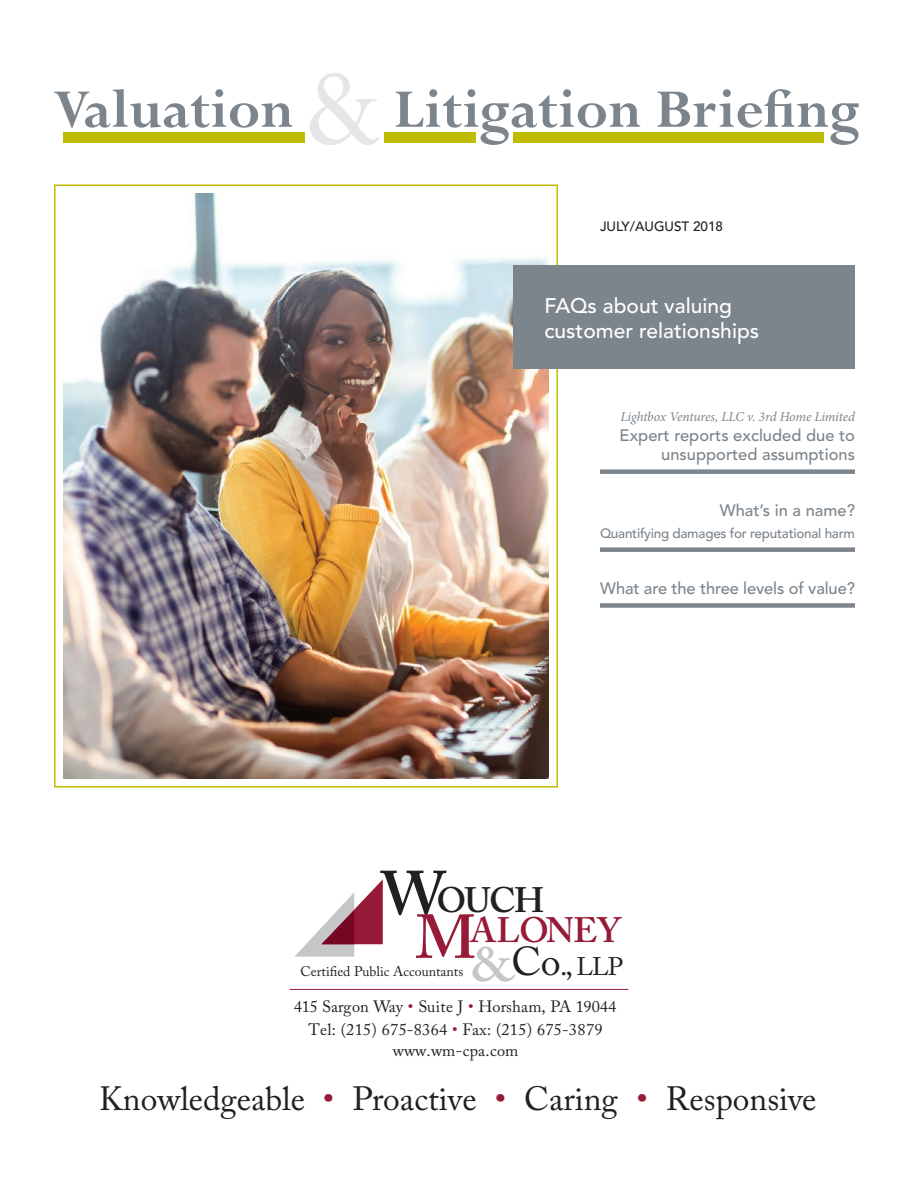
<style>
.page{position:relative;width:918px;height:1188px;background:#fff}
.page>*{position:absolute;margin:0;border:0;box-sizing:border-box;transform-origin:0 0}
.t1{font:700 60px "Perpetua Std";color:#7c858c}
.t2{font:600 35.1px/30.3px "Adobe Caslon Pro";letter-spacing:-.03em;color:#971a38}
.t3{font:33.45px "Adobe Caslon Pro";color:#231f20}
.t4{font:25.2px "Adobe Caslon Pro";color:#231f20}
.t5{font:500 21px/25.2px "Avenir LT Std";color:#fff}
.t6{font:500 16.5px/19.8px "Avenir LT Std";color:#7c858c;text-align:right}
.t7{font:16.35px "Adobe Caslon Pro";color:#231f20}
.t8{font:16.35px "Adobe Caslon Pro";letter-spacing:.02em;color:#231f20}
.t9{font:13.95px "Adobe Caslon Pro";color:#231f20}
.t10{font:500 13.5px "Avenir LT Std";letter-spacing:-.02em;color:#7c858c}
.t11{font:italic 13.5px "Minion Pro";letter-spacing:-.015em;color:#7c858c}
.t12{font:500 13.5px "Avenir LT Std";color:#231f20}
.s1{font-weight:400;font-size:129px;color:#e6e5e7}
.s2{font-size:61.35px;color:#231f20}
.s3{color:#231f20}
.s4{font-size:61.35px}
.s5{font-weight:600;font-size:49.05px;color:#c5c6c8}
.s6{font-size:40.05px}
.s7{font-size:29.25px}
.s8{color:#971a38}
</style>
<div class="page">
<div style="left:54px;top:184px;width:504px;height:604px;border:2px solid #c0bc00"></div>
<img style="left:63px;top:194px;width:486px;height:584px">
<div style="left:600px;top:469px;width:255px;height:5px;background:#7c858c"></div>
<div style="left:600px;top:547px;width:255px;height:5px;background:#7c858c"></div>
<div style="left:600px;top:603px;width:255px;height:5px;background:#7c858c"></div>
<div style="left:513px;top:266px;width:342px;height:103px;background:#7c858c"></div>
<div style="left:63px;top:132px;width:241px;height:10px;background:#c0bc00"></div>
<div style="left:384px;top:132px;width:92px;height:10px;background:#c0bc00"></div>
<div style="left:514px;top:132px;width:310px;height:10px;background:#c0bc00"></div>
<hr style="left:290px;top:989px;width:338px;height:1px;background:#971a38">
<svg style="left:294px;top:879px;width:89px;height:78px"></svg>
<h1 class="t1" style="left:53px;top:78px;width:809px">Valuation <span class="s1">&amp;</span> Litigation Briefing</h1>
<p class="t12" style="left:600px;top:218px;width:125px">JULY/AUGUST 2018</p>
<p class="t5" style="left:544px;top:293px;width:216px">FAQs about valuing customer relationships</p>
<p class="t11" style="left:621px;top:407px;width:236px">Lightbox Ventures, LLC v. 3rd Home Limited</p>
<p class="t6" style="left:620px;top:425px;width:237px">Expert reports excluded due to unsupported assumptions</p>
<p class="t6" style="left:720px;top:501px;width:137px">What’s in a name?</p>
<p class="t10" style="left:600px;top:526px;width:257px">Quantifying damages for reputational harm</p>
<p class="t6" style="left:600px;top:579px;width:256px">What are the three levels of value?</p>
<h2 class="t2" style="left:415px;top:885px;width:207px;text-indent:-35px"><span class="s2">W</span><span class="s3">OUCH<br></span><span class="s4">M</span>ALONEY</h2>
<h3 class="t4" style="left:471px;top:952px;width:154px"><span class="s5">&amp;</span><span class="s6">Co</span><span class="s7">.,</span> LLP</h3>
<p class="t7" style="left:294px;top:997px;width:324px">415 Sargon Way <span class="s8">•</span> Suite J <span class="s8">•</span> Horsham, PA 19044</p>
<p class="t7" style="left:393px;top:1040px;width:127px">www.wm-cpa.com</p>
<p class="t9" style="left:301px;top:963px;width:164px">Certified Public Accountants</p>
<p class="t8" style="left:309px;top:1020px;width:295px">Tel: (215) 675-8364 <span class="s8">•</span> Fax: (215) 675-3879</p>
<h3 class="t3" style="left:99px;top:1079px;width:719px">Knowledgeable <span class="s8">•</span> Proactive <span class="s8">•</span> Caring <span class="s8">•</span> Responsive</h3>
</div>
